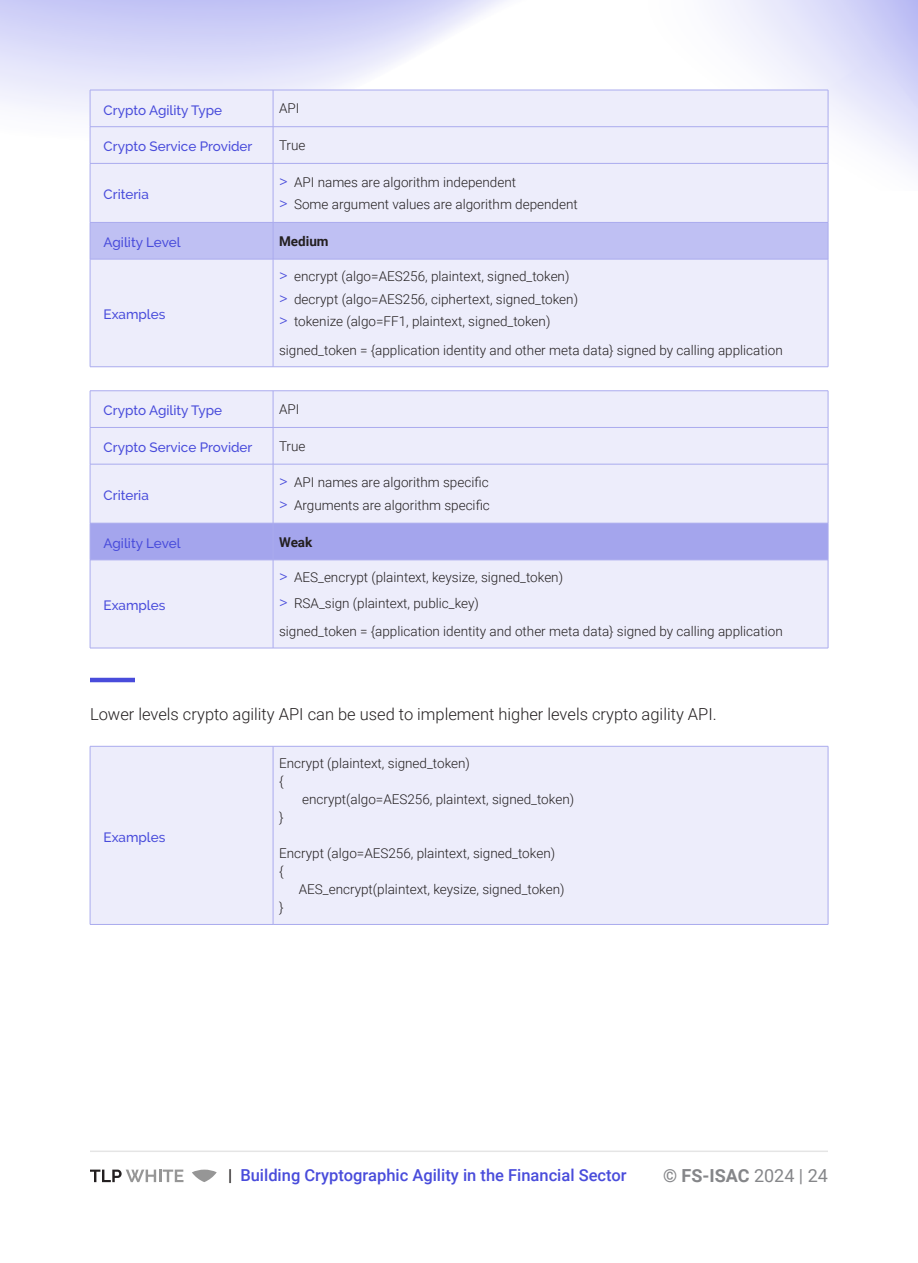
<style>
.page{position:relative;width:918px;height:1263px;background:#fff}
.page>*{position:absolute;margin:0;border:0;box-sizing:border-box;transform-origin:0 0}
.t1{font:700 18px "Roboto";color:#858689}
.t2{font:300 16.5px "Roboto";color:#231f20}
.t3{font:500 16.5px "Roboto";color:#494cdb}
.t4{font:300 13.5px/22.5px "Roboto";color:#231f20}
.t5{font:500 13.5px "Raleway";color:#494cdb}
.t6{font:700 13.5px "Roboto";color:#231f20}
.s1{font-size:16.5px;color:#494cdb}
.s2{color:#231f20}
.s3{font-weight:400}
</style>
<div class="page">
<hr style="left:90px;top:1150px;width:738px;height:2px;background:#e5e5e5">
<svg style="left:90px;top:1169px;width:93px;height:13px"></svg>
<svg style="left:192px;top:1169px;width:25px;height:13px"></svg>
<hr style="left:90px;top:678px;width:45px;height:4px;background:#494cdb">
<div style="left:90px;top:91px;width:738px;height:557px;background:#ededfb"></div>
<div style="left:91px;top:223px;width:737px;height:36px;background:#bfc0f3"></div>
<div style="left:91px;top:524px;width:737px;height:36px;background:#a4a5ed"></div>
<hr style="left:90px;top:90px;width:183px;height:1px;background:#aaabee">
<hr style="left:90px;top:90px;width:1px;height:37px;background:#aaabee">
<hr style="left:273px;top:90px;width:555px;height:1px;background:#aaabee">
<hr style="left:273px;top:90px;width:1px;height:37px;background:#aaabee">
<hr style="left:828px;top:90px;width:1px;height:37px;background:#aaabee">
<hr style="left:90px;top:126px;width:183px;height:1px;background:#aaabee">
<hr style="left:90px;top:127px;width:1px;height:36px;background:#aaabee">
<hr style="left:273px;top:126px;width:555px;height:1px;background:#aaabee">
<hr style="left:273px;top:127px;width:1px;height:36px;background:#aaabee">
<hr style="left:828px;top:127px;width:1px;height:36px;background:#aaabee">
<hr style="left:90px;top:163px;width:183px;height:1px;background:#aaabee">
<hr style="left:90px;top:163px;width:1px;height:59px;background:#aaabee">
<hr style="left:273px;top:163px;width:555px;height:1px;background:#aaabee">
<hr style="left:273px;top:163px;width:1px;height:59px;background:#aaabee">
<hr style="left:828px;top:163px;width:1px;height:59px;background:#aaabee">
<hr style="left:90px;top:222px;width:183px;height:1px;background:#aaabee">
<hr style="left:90px;top:222px;width:1px;height:37px;background:#aaabee">
<hr style="left:273px;top:222px;width:555px;height:1px;background:#aaabee">
<hr style="left:273px;top:222px;width:1px;height:37px;background:#aaabee">
<hr style="left:828px;top:222px;width:1px;height:37px;background:#aaabee">
<hr style="left:90px;top:259px;width:183px;height:1px;background:#aaabee">
<hr style="left:90px;top:259px;width:1px;height:108px;background:#aaabee">
<hr style="left:273px;top:259px;width:555px;height:1px;background:#aaabee">
<hr style="left:273px;top:259px;width:1px;height:108px;background:#aaabee">
<hr style="left:828px;top:259px;width:1px;height:108px;background:#aaabee">
<hr style="left:90px;top:366px;width:183px;height:1px;background:#aaabee">
<hr style="left:273px;top:366px;width:555px;height:1px;background:#aaabee">
<hr style="left:90px;top:390px;width:183px;height:1px;background:#aaabee">
<hr style="left:90px;top:391px;width:1px;height:36px;background:#aaabee">
<hr style="left:273px;top:390px;width:555px;height:1px;background:#aaabee">
<hr style="left:273px;top:391px;width:1px;height:36px;background:#aaabee">
<hr style="left:828px;top:391px;width:1px;height:36px;background:#aaabee">
<hr style="left:90px;top:427px;width:183px;height:1px;background:#aaabee">
<hr style="left:90px;top:427px;width:1px;height:37px;background:#aaabee">
<hr style="left:273px;top:427px;width:555px;height:1px;background:#aaabee">
<hr style="left:273px;top:427px;width:1px;height:37px;background:#aaabee">
<hr style="left:828px;top:427px;width:1px;height:37px;background:#aaabee">
<hr style="left:90px;top:464px;width:183px;height:1px;background:#aaabee">
<hr style="left:90px;top:464px;width:1px;height:59px;background:#aaabee">
<hr style="left:273px;top:464px;width:555px;height:1px;background:#aaabee">
<hr style="left:273px;top:464px;width:1px;height:59px;background:#aaabee">
<hr style="left:828px;top:464px;width:1px;height:59px;background:#aaabee">
<hr style="left:90px;top:523px;width:183px;height:1px;background:#aaabee">
<hr style="left:90px;top:523px;width:1px;height:37px;background:#aaabee">
<hr style="left:273px;top:523px;width:555px;height:1px;background:#aaabee">
<hr style="left:273px;top:523px;width:1px;height:37px;background:#aaabee">
<hr style="left:828px;top:523px;width:1px;height:37px;background:#aaabee">
<hr style="left:90px;top:560px;width:183px;height:1px;background:#aaabee">
<hr style="left:90px;top:560px;width:1px;height:88px;background:#aaabee">
<hr style="left:273px;top:560px;width:555px;height:1px;background:#aaabee">
<hr style="left:273px;top:560px;width:1px;height:88px;background:#aaabee">
<hr style="left:828px;top:560px;width:1px;height:88px;background:#aaabee">
<hr style="left:90px;top:648px;width:183px;height:1px;background:#aaabee">
<hr style="left:273px;top:648px;width:555px;height:1px;background:#aaabee">
<div style="left:91px;top:747px;width:737px;height:177px;background:#ededfb"></div>
<hr style="left:90px;top:746px;width:183px;height:1px;background:#aaabee">
<hr style="left:90px;top:746px;width:1px;height:178px;background:#aaabee">
<hr style="left:273px;top:746px;width:555px;height:1px;background:#aaabee">
<hr style="left:273px;top:746px;width:1px;height:178px;background:#aaabee">
<hr style="left:828px;top:746px;width:1px;height:178px;background:#aaabee">
<hr style="left:90px;top:924px;width:183px;height:1px;background:#aaabee">
<hr style="left:273px;top:924px;width:555px;height:1px;background:#aaabee">
<p class="t5" style="left:104px;top:102px;width:120px">Crypto Agility Type</p>
<p class="t4" style="left:279px;top:97px;width:22px">API</p>
<p class="t5" style="left:104px;top:139px;width:150px">Crypto Service Provider</p>
<p class="t4" style="left:279px;top:134px;width:28px">True</p>
<p class="t5" style="left:104px;top:187px;width:47px">Criteria</p>
<p class="t4" style="left:279px;top:170px;width:300px"><span class="s1">&gt;</span> API names are algorithm independent<br><span class="s1">&gt;</span> Some argument values are algorithm dependent</p>
<p class="t5" style="left:104px;top:235px;width:79px">Agility Level</p>
<p class="t6" style="left:279px;top:232px;width:51px">Medium</p>
<p class="t5" style="left:104px;top:307px;width:63px">Examples</p>
<p class="t4" style="left:279px;top:265px;width:301px"><span class="s1">&gt;</span> encrypt (algo=AES256, plaintext, signed_token) <span class="s1">&gt;</span> decrypt (algo=AES256, ciphertext, signed_token) <span class="s1">&gt;</span> tokenize (algo=FF1, plaintext, signed_token)</p>
<p class="t4" style="left:279px;top:338px;width:505px">signed_token = {application identity and other meta data} signed by calling application</p>
<p class="t5" style="left:104px;top:403px;width:120px">Crypto Agility Type</p>
<p class="t4" style="left:279px;top:398px;width:22px">API</p>
<p class="t5" style="left:104px;top:440px;width:150px">Crypto Service Provider</p>
<p class="t4" style="left:279px;top:434px;width:28px">True</p>
<p class="t5" style="left:104px;top:487px;width:47px">Criteria</p>
<p class="t4" style="left:279px;top:471px;width:212px"><span class="s1">&gt;</span> API names are algorithm specific <span class="s1">&gt;</span> Arguments are algorithm specific</p>
<p class="t5" style="left:104px;top:535px;width:79px">Agility Level</p>
<p class="t6" style="left:279px;top:532px;width:35px">Weak</p>
<p class="t5" style="left:104px;top:598px;width:63px">Examples</p>
<p class="t4" style="left:279px;top:564px;width:286px;line-height:25.5px"><span class="s1">&gt;</span> AES_encrypt (plaintext, keysize, signed_token) <span class="s1">&gt;</span> RSA_sign (plaintext, public_key)</p>
<p class="t4" style="left:279px;top:619px;width:505px">signed_token = {application identity and other meta data} signed by calling application</p>
<p class="t2" style="left:90px;top:702px;width:628px">Lower levels crypto agility API can be used to implement higher levels crypto agility API.</p>
<p class="t5" style="left:104px;top:829px;width:63px">Examples</p>
<p class="t4" style="left:279px;top:754px;width:192px;line-height:18px">Encrypt (plaintext, signed_token) {</p>
<p class="t4" style="left:302px;top:788px;width:274px">encrypt(algo=AES256, plaintext, signed_token)</p>
<p class="t4" style="left:279px;top:806px;width:6px">}</p>
<p class="t4" style="left:279px;top:844px;width:278px;line-height:18px">Encrypt (algo=AES256, plaintext, signed_token) {</p>
<p class="t4" style="left:299px;top:878px;width:267px">AES_encrypt(plaintext, keysize, signed_token)</p>
<p class="t4" style="left:279px;top:896px;width:6px">}</p>
<p class="t3" style="left:228px;top:1163px;width:400px"><span class="s2">|</span> Building Cryptographic Agility in the Financial Sector</p>
<h1 class="t1" style="left:663px;top:1163px;width:167px">© FS-ISAC <span class="s3">2024 | 24</span></h1>
</div>
